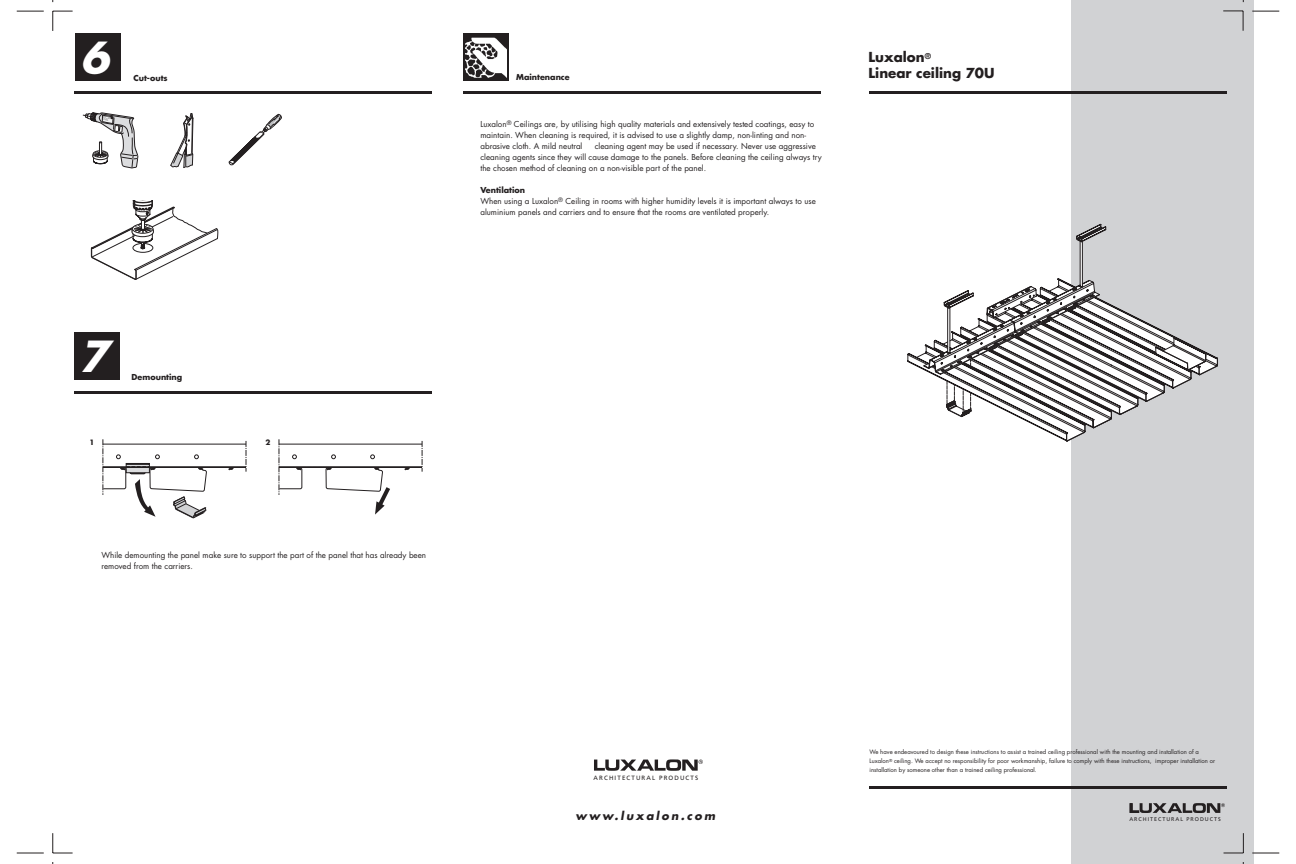
<style>
.page{position:relative;width:1296px;height:864px;background:#fff}
.page>*{position:absolute;margin:0;border:0;box-sizing:border-box;transform-origin:0 0}
.t1{font:italic 700 41.7px "Futura";color:#fff}
.t2{font:700 13.4px/15.9px "Futura";color:#231f20}
.t3{font:italic 700 11.2px "Futura";letter-spacing:.2em;color:#231f20}
.t4{font:8px/11px "Futura";color:#231f20}
.t5{font:700 8px "Futura";color:#231f20}
.t6{font:700 7.2px "Futura";color:#231f20}
.t7{font:6.2px "Frutiger";letter-spacing:.18em;color:#231f20}
.t8{font:6px/8.9px "Futura";color:#231f20}
.t9{font:5.4px "Frutiger";letter-spacing:.18em;color:#231f20}
.s1{font-weight:700}
</style>
<div class="page">
<div style="left:1071px;top:0;width:183px;height:864px;background:#d1d2d4"></div>
<svg style="left:53px;top:11px;width:20px;height:20px"></svg>
<svg style="left:1223px;top:11px;width:21px;height:20px"></svg>
<svg style="left:1224px;top:833px;width:20px;height:21px"></svg>
<svg style="left:53px;top:833px;width:20px;height:21px"></svg>
<svg style="left:170px;top:113px;width:23px;height:55px"></svg>
<svg style="left:91px;top:200px;width:127px;height:80px"></svg>
<svg style="left:229px;top:114px;width:53px;height:51px"></svg>
<svg style="left:83px;top:113px;width:55px;height:55px"></svg>
<hr style="left:279px;top:466px;width:143px;height:1px;background:#231f20">
<hr style="left:279px;top:444px;width:143px;height:1px;background:#231f20">
<hr style="left:279px;top:467px;width:143px;height:1px;background:#231f20">
<svg style="left:422px;top:441px;width:1px;height:31px"></svg>
<svg style="left:103px;top:439px;width:307px;height:80px"></svg>
<svg style="left:907px;top:224px;width:311px;height:217px"></svg>
<div style="left:463px;top:33px;width:46px;height:48px;background:#231f20"></div>
<img style="left:465px;top:37px;width:42px;height:40px">
<hr style="left:75px;top:391px;width:357px;height:2px;background:#231f20">
<hr style="left:75px;top:92px;width:357px;height:2px;background:#231f20">
<hr style="left:870px;top:92px;width:357px;height:2px;background:#231f20">
<svg style="left:594px;top:759px;width:109px;height:12px"></svg>
<svg style="left:1130px;top:803px;width:95px;height:10px"></svg>
<div style="left:75px;top:33px;width:46px;height:48px;background:#231f20"></div>
<div style="left:75px;top:332px;width:45px;height:48px;background:#231f20"></div>
<hr style="left:870px;top:786px;width:357px;height:3px;background:#231f20">
<hr style="left:463px;top:92px;width:357px;height:2px;background:#231f20">
<svg style="left:17px;top:853px;width:27px;height:1px"></svg>
<svg style="left:17px;top:11px;width:27px;height:1px"></svg>
<svg style="left:1252px;top:11px;width:27px;height:1px"></svg>
<svg style="left:1252px;top:853px;width:27px;height:1px"></svg>
<h1 class="t1" style="left:81px;top:38px;width:30px">6</h1>
<p class="t5" style="left:134px;top:74px;width:36px">Cut-outs</p>
<h1 class="t1" style="left:81px;top:337px;width:30px">7</h1>
<p class="t5" style="left:132px;top:373px;width:52px">Demounting</p>
<p class="t6" style="left:89px;top:439px;width:6px">1</p>
<p class="t6" style="left:265px;top:439px;width:6px">2</p>
<p class="t4" style="left:101px;top:550px;width:326px">While demounting the panel make sure to support the part of the panel that has already been removed from the carriers.</p>
<p class="t5" style="left:516px;top:73px;width:55px">Maintenance</p>
<p class="t4" style="left:480px;top:119px;width:335px">Luxalon<sup>®</sup> Ceilings are, by utilising high quality materials and extensively tested coatings, easy to maintain. When cleaning is required, it is advised to use a slightly damp, non-linting and non&shy;abrasive cloth. A mild neutral</p>
<p class="t4" style="left:480px;top:141px;width:343px;text-indent:114px">cleaning agent may be used if necessary. Never use aggressive cleaning agents since they will cause damage to the panels. Before cleaning the ceiling always try the chosen method of cleaning on a non-visible part of the panel.</p>
<p class="t4" style="left:480px;top:185px;width:337px"><span class="s1">Ventilation<br></span>When using a Luxalon<sup>®</sup> Ceiling in rooms with higher humidity levels it is important always to use aluminium panels and carriers and to ensure that the rooms are ventilated properly.</p>
<h2 class="t2" style="left:869px;top:50px;width:128px">Luxalon<sup>®<br></sup>Linear ceiling 70U</h2>
<p class="t7" style="left:594px;top:775px;width:106px">ARCHITECTURAL PRODUCTS</p>
<h3 class="t3" style="left:575px;top:811px;width:141px">www.luxalon.com</h3>
<p class="t8" style="left:870px;top:748px;width:347px">We have endeavoured to design these instructions to assist a trained ceiling professional with the mounting and installation of a<br>Luxalon<sup>®</sup> ceiling. We accept no responsibility for poor workmanship, failure to comply with these instructions, improper installation or installation by someone other than a trained ceiling professional.</p>
<p class="t9" style="left:1129px;top:817px;width:93px">ARCHITECTURAL PRODUCTS</p>
</div>
